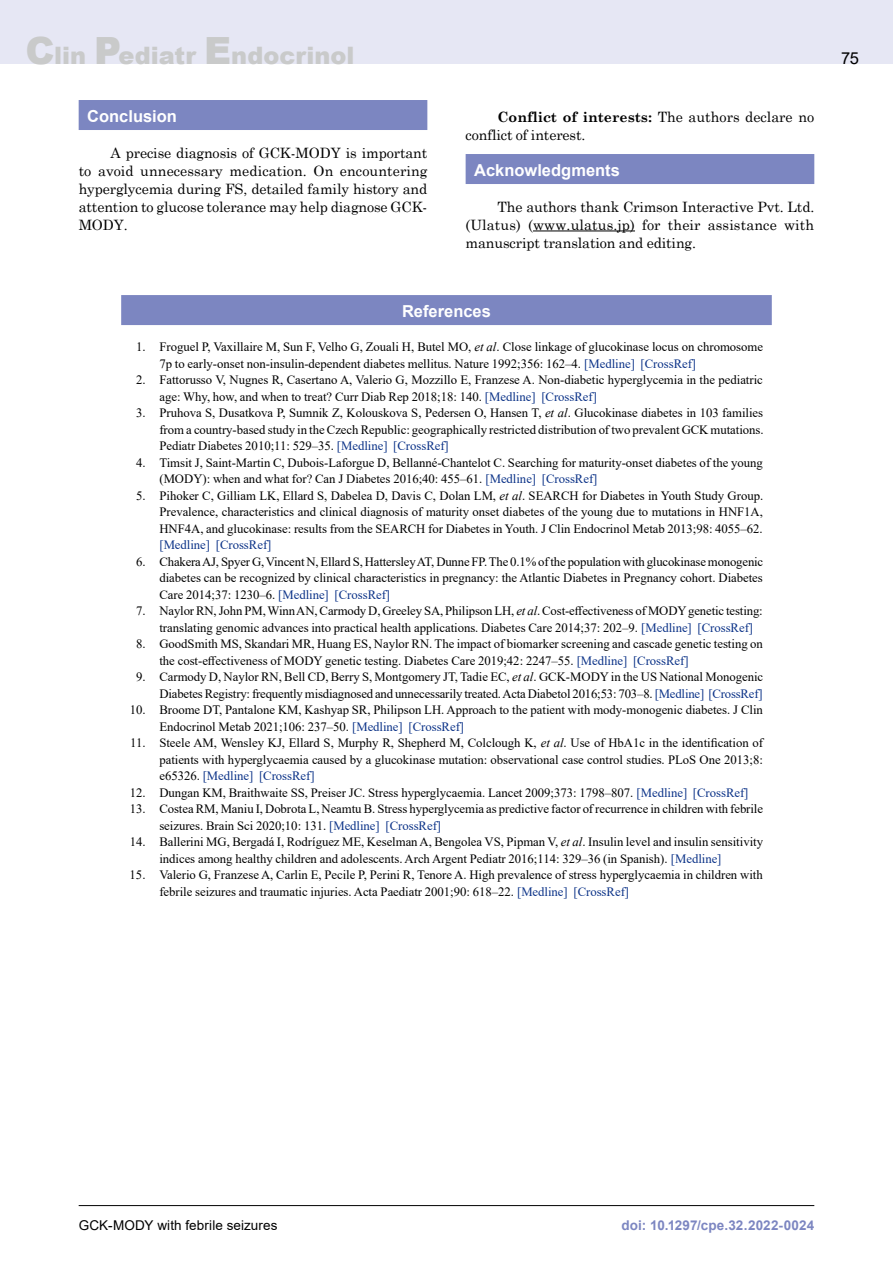
<style>
.page{position:relative;width:893px;height:1263px;background:#fff}
.page>*{position:absolute;margin:0;border:0;box-sizing:border-box;transform-origin:0 0}
.t1{font:900 24px "Arial";color:#c9caca}
.t2{font:700 16.5px "Arial";color:#fff}
.t3{font:16.5px "Arial";color:#000}
.t4{font:14.25px/18px "Century Schoolbook";letter-spacing:-.01em;color:#000;text-align:justify}
.t5{font:700 13.5px "Arial";letter-spacing:.015em;color:#7c86c1}
.t6{font:13.5px "Arial";letter-spacing:.01em;color:#000}
.t7{font:12.75px/16.5px "Times New Roman";letter-spacing:-.005em;color:#000}
.t8{font:12.75px "Times New Roman";letter-spacing:-.005em;color:#0c3388}
.s1{font-size:37.5px}
.s2{font-weight:700}
.s3{font-style:italic}
.s4{color:#0c3388}
</style>
<div class="page">
<div style="left:0;top:0;width:893px;height:64px;background:#e6e7f4"></div>
<hr style="left:79px;top:1205px;width:735px;height:1px;background:#000">
<div style="left:79px;top:100px;width:348px;height:30px;background:#7c86c1"></div>
<div style="left:466px;top:154px;width:348px;height:30px;background:#7c86c1"></div>
<hr style="left:533px;top:231px;width:102px;height:1px;background:#000">
<div style="left:121px;top:295px;width:651px;height:30px;background:#7c86c1"></div>
<h1 class="t1" style="left:26px;top:38px;width:330px"><span class="s1">C</span>lin <span class="s1">P</span>ediatr <span class="s1">E</span>ndocrinol</h1>
<p class="t2" style="left:87px;top:104px;width:91px">Conclusion</p>
<p class="t4" style="left:79px;top:142px;width:350px;text-indent:32px">A precise diagnosis of GCK-MODY is important to avoid unnecessary medication. On encountering hyperglycemia during FS, detailed family history and attention to glucose tolerance may help diagnose GCK-MODY.</p>
<p class="t4" style="left:466px;top:106px;width:350px;text-indent:32px"><span class="s2">Conflict of interests:</span> The authors declare no conflict of interest.</p>
<p class="t2" style="left:474px;top:158px;width:147px">Acknowledgments</p>
<p class="t4" style="left:466px;top:196px;width:350px;text-indent:32px">The authors thank Crimson Interactive Pvt. Ltd. (Ulatus) (www.ulatus.jp) for their assistance with manuscript translation and editing.</p>
<p class="t2" style="left:402px;top:299px;width:90px">References</p>
<p class="t7" style="left:159px;top:338px;width:605px;text-indent:-23px">1. Froguel P, Vaxillaire M, Sun F, Velho G, Zouali H, Butel MO, <span class="s3">et al</span>. Close linkage of glucokinase locus on chromosome<br>7p to early-onset non-insulin-dependent diabetes mellitus. Nature 1992;356: 162–4. <span class="s4">[Medline] [CrossRef]</span></p>
<p class="t7" style="left:159px;top:371px;width:605px;text-indent:-23px">2. Fattorusso V, Nugnes R, Casertano A, Valerio G, Mozzillo E, Franzese A. Non-diabetic hyperglycemia in the pediatric age: Why, how, and when to treat? Curr Diab Rep 2018;18: 140. <span class="s4">[Medline] [CrossRef]</span></p>
<p class="t7" style="left:159px;top:404px;width:606px;text-align:justify;text-indent:-23px">3. Pruhova S, Dusatkova P, Sumnik Z, Kolouskova S, Pedersen O, Hansen T, <span class="s3">et al</span>. Glucokinase diabetes in 103 families from a country-based study in the Czech Republic: geographically restricted distribution of two prevalent GCK mutations.<br>Pediatr Diabetes 2010;11: 529–35. <span class="s4">[Medline] [CrossRef]</span></p>
<p class="t7" style="left:159px;top:454px;width:605px;text-indent:-23px">4. Timsit J, Saint-Martin C, Dubois-Laforgue D, Bellanné-Chantelot C. Searching for maturity-onset diabetes of the young (MODY): when and what for? Can J Diabetes 2016;40: 455–61. <span class="s4">[Medline] [CrossRef]</span></p>
<p class="t7" style="left:159px;top:487px;width:605px;text-align:justify;text-indent:-23px">5. Pihoker C, Gilliam LK, Ellard S, Dabelea D, Davis C, Dolan LM, <span class="s3">et al</span>. SEARCH for Diabetes in Youth Study Group.<br>Prevalence, characteristics and clinical diagnosis of maturity onset diabetes of the young due to mutations in HNF1A, HNF4A, and glucokinase: results from the SEARCH for Diabetes in Youth. J Clin Endocrinol Metab 2013;98: 4055–62.</p>
<p class="t8" style="left:159px;top:536px;width:113px">[Medline] [CrossRef]</p>
<p class="t7" style="left:159px;top:553px;width:605px;text-align:justify;text-indent:-23px">6. Chakera AJ, Spyer G, Vincent N, Ellard S, Hattersley AT, Dunne FP. The 0.1% of the population with glucokinase monogenic diabetes can be recognized by clinical characteristics in pregnancy: the Atlantic Diabetes in Pregnancy cohort. Diabetes Care 2014;37: 1230–6. <span class="s4">[Medline] [CrossRef]</span></p>
<p class="t7" style="left:159px;top:602px;width:605px;text-indent:-23px">7. Naylor RN, John PM, Winn AN, Carmody D, Greeley SA, Philipson LH, <span class="s3">et al</span>. Cost-effectiveness of MODY genetic testing: translating genomic advances into practical health applications. Diabetes Care 2014;37: 202–9. <span class="s4">[Medline] [CrossRef]</span></p>
<p class="t7" style="left:159px;top:635px;width:605px;text-indent:-23px">8. GoodSmith MS, Skandari MR, Huang ES, Naylor RN. The impact of biomarker screening and cascade genetic testing on the cost-effectiveness of MODY genetic testing. Diabetes Care 2019;42: 2247–55. <span class="s4">[Medline] [CrossRef]</span></p>
<p class="t7" style="left:136px;top:668px;width:629px;text-align:right">9. Carmody D, Naylor RN, Bell CD, Berry S, Montgomery JT, Tadie EC, <span class="s3">et al</span>. GCK-MODY in the US National Monogenic<br>Diabetes Registry: frequently misdiagnosed and unnecessarily treated. Acta Diabetol 2016;53: 703–8. <span class="s4">[Medline] [CrossRef]</span></p>
<p class="t7" style="left:159px;top:701px;width:605px;text-indent:-30px">10. Broome DT, Pantalone KM, Kashyap SR, Philipson LH. Approach to the patient with mody-monogenic diabetes. J Clin<br>Endocrinol Metab 2021;106: 237–50. <span class="s4">[Medline] [CrossRef]</span></p>
<p class="t7" style="left:159px;top:734px;width:605px;text-align:justify;text-indent:-29px">11. Steele AM, Wensley KJ, Ellard S, Murphy R, Shepherd M, Colclough K, <span class="s3">et al</span>. Use of HbA1c in the identification of patients with hyperglycaemia caused by a glucokinase mutation: observational case control studies. PLoS One 2013;8: e65326. <span class="s4">[Medline] [CrossRef]</span></p>
<p class="t7" style="left:130px;top:784px;width:620px">12. Dungan KM, Braithwaite SS, Preiser JC. Stress hyperglycaemia. Lancet 2009;373: 1798–807. <span class="s4">[Medline] [CrossRef]</span></p>
<p class="t7" style="left:159px;top:800px;width:605px;text-indent:-30px">13. Costea RM, Maniu I, Dobrota L, Neamtu B. Stress hyperglycemia as predictive factor of recurrence in children with febrile seizures. Brain Sci 2020;10: 131. <span class="s4">[Medline] [CrossRef]</span></p>
<p class="t7" style="left:159px;top:833px;width:605px;text-indent:-30px">14. Ballerini MG, Bergadá I, Rodríguez ME, Keselman A, Bengolea VS, Pipman V, <span class="s3">et al</span>. Insulin level and insulin sensitivity indices among healthy children and adolescents. Arch Argent Pediatr 2016;114: 329–36 (in Spanish). <span class="s4">[Medline]</span></p>
<p class="t7" style="left:159px;top:866px;width:605px;text-indent:-30px">15. Valerio G, Franzese A, Carlin E, Pecile P, Perini R, Tenore A. High prevalence of stress hyperglycaemia in children with febrile seizures and traumatic injuries. Acta Paediatr 2001;90: 618–22. <span class="s4">[Medline] [CrossRef]</span></p>
<p class="t3" style="left:841px;top:47px;width:19px">75</p>
<p class="t6" style="left:79px;top:1216px;width:200px">GCK-MODY with febrile seizures</p>
<p class="t5" style="left:621px;top:1216px;width:194px">doi: 10.1297/cpe.32.2022-0024</p>
</div>
